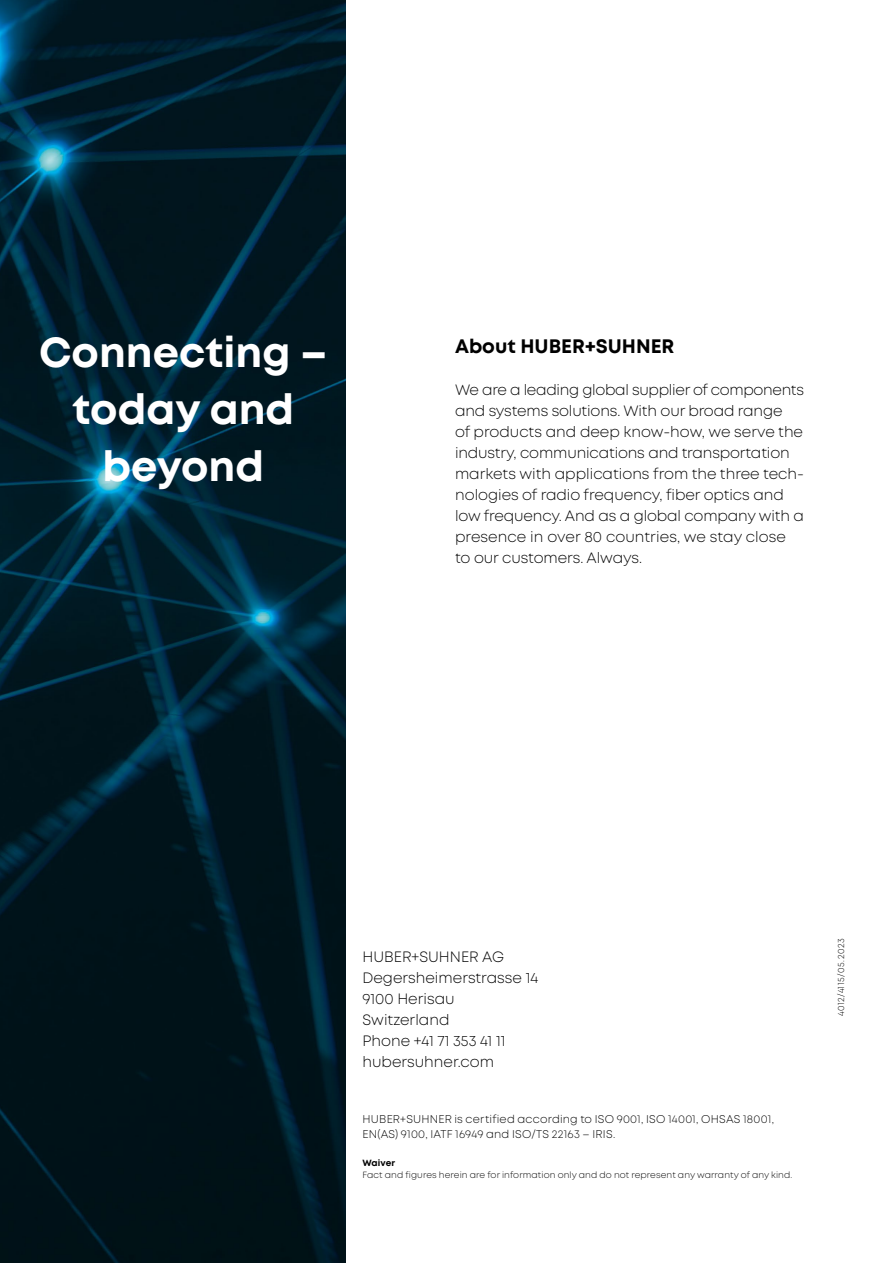
<style>
.page{position:relative;width:893px;height:1263px;background:#fff}
.page>*{position:absolute;margin:0;border:0;box-sizing:border-box;transform-origin:0 0}
.t1{font:700 42px/57px "Mont";color:#fff;text-align:center}
.t2{font:700 19.5px "Mont";color:#000}
.t3{font:300 15px/21px "Mont";letter-spacing:-.005em;color:#000}
.t4{font:300 11.25px/14.2px "Mont";letter-spacing:.02em;color:#000}
.t5{font:300 9px "Mont";letter-spacing:.01em;color:#000}
.t6{font:300 9px "Mont";letter-spacing:.05em;color:#000}
.t7{font:700 9px "Mont";letter-spacing:.01em;color:#000}
</style>
<div class="page">
<img style="left:0;top:0;width:345px;height:1263px">
<h1 class="t1" style="left:39px;top:324px;width:290px">Connecting – today and beyond</h1>
<h2 class="t2" style="left:455px;top:334px;width:221px">About HUBER+SUHNER</h2>
<p class="t3" style="left:455px;top:379px;width:351px">We are a leading global supplier of components and systems solutions. With our broad range<br>of products and deep know-how, we serve the industry, communications and transportation markets with applications from the three tech&shy;nologies of radio frequency, fiber optics and low frequency. And as a global company with a presence in over 80 countries, we stay close to our customers. Always.</p>
<p class="t3" style="left:362px;top:946px;width:177px">HUBER+SUHNER AG<br>Degersheimerstrasse 14<br>9100 Herisau<br>Switzerland<br>Phone +41 71 353 41 11 hubersuhner.com</p>
<p class="t4" style="left:362px;top:1112px;width:413px">HUBER+SUHNER is certified according to ISO 9001, ISO 14001, OHSAS 18001,<br>EN(AS) 9100, IATF 16949 and ISO/TS 22163 – IRIS.</p>
<p class="t7" style="left:362px;top:1157px;width:34px">Waiver</p>
<p class="t5" style="left:362px;top:1169px;width:431px">Fact and figures herein are for information only and do not represent any warranty of any kind.</p>
<p class="t6" style="left:835px;top:1016px;width:79px;rotate:-90deg">4012/4115/05.2023</p>
</div>
